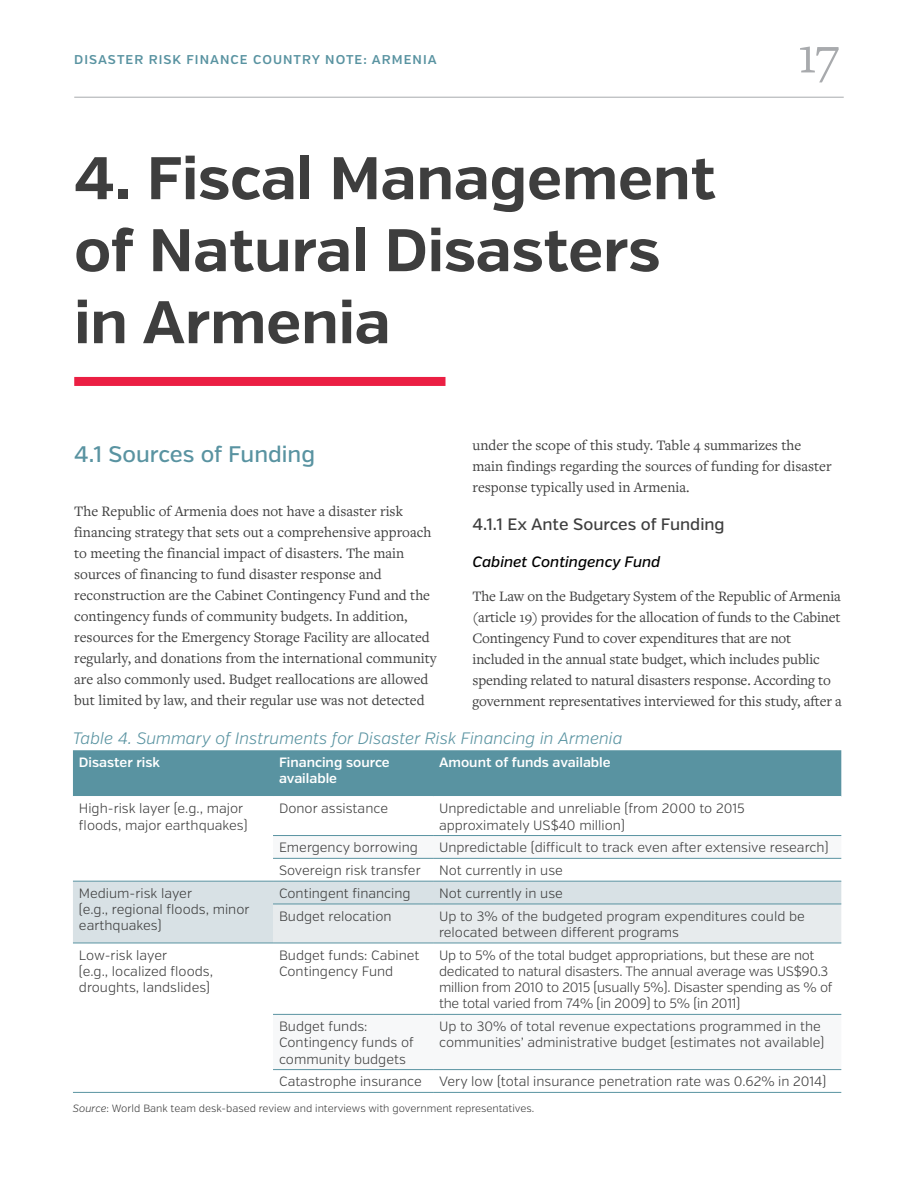
<style>
.page{position:relative;width:918px;height:1188px;background:#fff}
.page>*{position:absolute;margin:0;border:0;box-sizing:border-box;transform-origin:0 0}
.t1{font:700 60px/72px "Verb";color:#3e3e3e}
.t2{font:54px "Freight Text Pro";color:#a8aaad}
.t3{font:500 22.5px "Verb";color:#5993a1}
.t4{font:italic 300 16.5px "Verb";color:#5993a1}
.t5{font:500 16.5px "Verb";color:#3e3e3e}
.t6{font:15px/21px "Freight Text Pro";color:#3e3e3e}
.t7{font:italic 500 15px "Verb";color:#000}
.t8{font:300 13.5px/16.2px "Verb";color:#3e3e3e}
.t9{font:300 13.5px/16.2px "Verb";letter-spacing:-.02em;color:#3e3e3e}
.t10{font:600 13.5px/16.2px "Verb";color:#fff}
.t11{font:600 12.75px "Verb";letter-spacing:.08em;color:#5993a1}
.t12{font:300 10.5px "Verb";color:#3e3e3e}
.s1{font-style:italic}
</style>
<div class="page">
<hr style="left:74px;top:97px;width:770px;height:1px;background:#a8aaad">
<div style="left:74px;top:377px;width:372px;height:9px;background:#eb1f43"></div>
<div style="left:73px;top:750px;width:768px;height:46px;background:#5993a1"></div>
<svg style="left:273px;top:836px;width:568px;height:178px"></svg>
<div style="left:73px;top:882px;width:768px;height:61px;background:#d8e1e5"></div>
<div style="left:273px;top:905px;width:568px;height:38px;background:#e7ebed"></div>
<hr style="left:273px;top:835px;width:160px;height:1px;background:#5993a1">
<hr style="left:433px;top:835px;width:408px;height:1px;background:#5993a1">
<hr style="left:273px;top:858px;width:160px;height:1px;background:#5993a1">
<hr style="left:433px;top:858px;width:408px;height:1px;background:#5993a1">
<hr style="left:73px;top:881px;width:200px;height:1px;background:#5993a1">
<hr style="left:273px;top:881px;width:160px;height:1px;background:#5993a1">
<hr style="left:433px;top:881px;width:408px;height:1px;background:#5993a1">
<hr style="left:273px;top:904px;width:160px;height:1px;background:#5993a1">
<hr style="left:433px;top:904px;width:408px;height:1px;background:#5993a1">
<hr style="left:73px;top:943px;width:200px;height:1px;background:#5993a1">
<hr style="left:273px;top:943px;width:160px;height:1px;background:#5993a1">
<hr style="left:433px;top:943px;width:408px;height:1px;background:#5993a1">
<hr style="left:273px;top:1014px;width:160px;height:1px;background:#5993a1">
<hr style="left:433px;top:1014px;width:408px;height:1px;background:#5993a1">
<hr style="left:273px;top:1069px;width:160px;height:1px;background:#5993a1">
<hr style="left:433px;top:1069px;width:408px;height:1px;background:#5993a1">
<hr style="left:73px;top:1092px;width:200px;height:1px;background:#5993a1">
<hr style="left:273px;top:1092px;width:160px;height:1px;background:#5993a1">
<hr style="left:433px;top:1092px;width:408px;height:1px;background:#5993a1">
<p class="t11" style="left:74px;top:52px;width:364px">DISASTER RISK FINANCE COUNTRY NOTE: ARMENIA</p>
<h2 class="t2" style="left:798px;top:20px;width:44px">17</h2>
<h1 class="t1" style="left:74px;top:143px;width:643px">4. Fiscal Management of Natural Disasters in Armenia</h1>
<p class="t6" style="left:472px;top:435px;width:361px">under the scope of this study. Table 4 summarizes the main findings regarding the sources of funding for disaster response typically used in Armenia.</p>
<p class="t5" style="left:472px;top:514px;width:254px">4.1.1 Ex Ante Sources of Funding</p>
<p class="t7" style="left:472px;top:552px;width:189px">Cabinet Contingency Fund</p>
<p class="t6" style="left:472px;top:585px;width:371px">The Law on the Budgetary System of the Republic of Armenia (article 19) provides for the allocation of funds to the Cabinet Contingency Fund to cover expenditures that are not included in the annual state budget, which includes public spending related to natural disasters response. According to government representatives interviewed for this study, after a</p>
<p class="t4" style="left:73px;top:728px;width:551px">Table 4. Summary of Instruments for Disaster Risk Financing in Armenia</p>
<p class="t10" style="left:79px;top:754px;width:83px">Disaster risk</p>
<p class="t10" style="left:279px;top:754px;width:112px">Financing source available</p>
<p class="t10" style="left:439px;top:754px;width:173px">Amount of funds available</p>
<p class="t8" style="left:79px;top:801px;width:170px">High-risk layer (e.g., major floods, major earthquakes)</p>
<p class="t8" style="left:279px;top:801px;width:111px">Donor assistance</p>
<p class="t8" style="left:439px;top:801px;width:307px">Unpredictable and unreliable (from 2000 to 2015 approximately US$40 million)</p>
<p class="t8" style="left:279px;top:840px;width:140px">Emergency borrowing</p>
<p class="t8" style="left:439px;top:840px;width:391px">Unpredictable (difficult to track even after extensive research)</p>
<p class="t8" style="left:279px;top:863px;width:143px">Sovereign risk transfer</p>
<p class="t8" style="left:439px;top:863px;width:125px">Not currently in use</p>
<p class="t8" style="left:79px;top:885px;width:172px">Medium-risk layer<br>(e.g., regional floods, minor earthquakes)</p>
<p class="t8" style="left:279px;top:885px;width:133px">Contingent financing</p>
<p class="t8" style="left:439px;top:885px;width:125px">Not currently in use</p>
<h3 class="t3" style="left:74px;top:441px;width:242px">4.1 Sources of Funding</h3>
<p class="t6" style="left:74px;top:500px;width:364px">The Republic of Armenia does not have a disaster risk financing strategy that sets out a comprehensive approach to meeting the financial impact of disasters. The main sources of financing to fund disaster response and reconstruction are the Cabinet Contingency Fund and the contingency funds of community budgets. In addition, resources for the Emergency Storage Facility are allocated regularly, and donations from the international community are also commonly used. Budget reallocations are allowed but limited by law, and their regular use was not detected</p>
<p class="t8" style="left:279px;top:908px;width:114px">Budget relocation</p>
<p class="t8" style="left:439px;top:908px;width:367px">Up to 3% of the budgeted program expenditures could be relocated between different programs</p>
<p class="t8" style="left:79px;top:947px;width:136px">Low-risk layer<br>(e.g., localized floods, droughts, landslides)</p>
<p class="t8" style="left:279px;top:947px;width:142px">Budget funds: Cabinet<br>Contingency Fund</p>
<p class="t9" style="left:439px;top:947px;width:395px">Up to 5% of the total budget appropriations, but these are not dedicated to natural disasters. The annual average was US$90.3 million from 2010 to 2015 (usually 5%). Disaster spending as % of the total varied from 74% (in 2009) to 5% (in 2011)</p>
<p class="t8" style="left:279px;top:1019px;width:136px">Budget funds:<br>Contingency funds of community budgets</p>
<p class="t8" style="left:439px;top:1019px;width:387px">Up to 30% of total revenue expectations programmed in the communities’ administrative budget (estimates not available)</p>
<p class="t8" style="left:279px;top:1074px;width:144px">Catastrophe insurance</p>
<p class="t8" style="left:439px;top:1074px;width:389px">Very low (total insurance penetration rate was 0.62% in 2014)</p>
<p class="t12" style="left:73px;top:1102px;width:463px"><span class="s1">Source</span>: World Bank team desk-based review and interviews with government representatives.</p>
</div>
